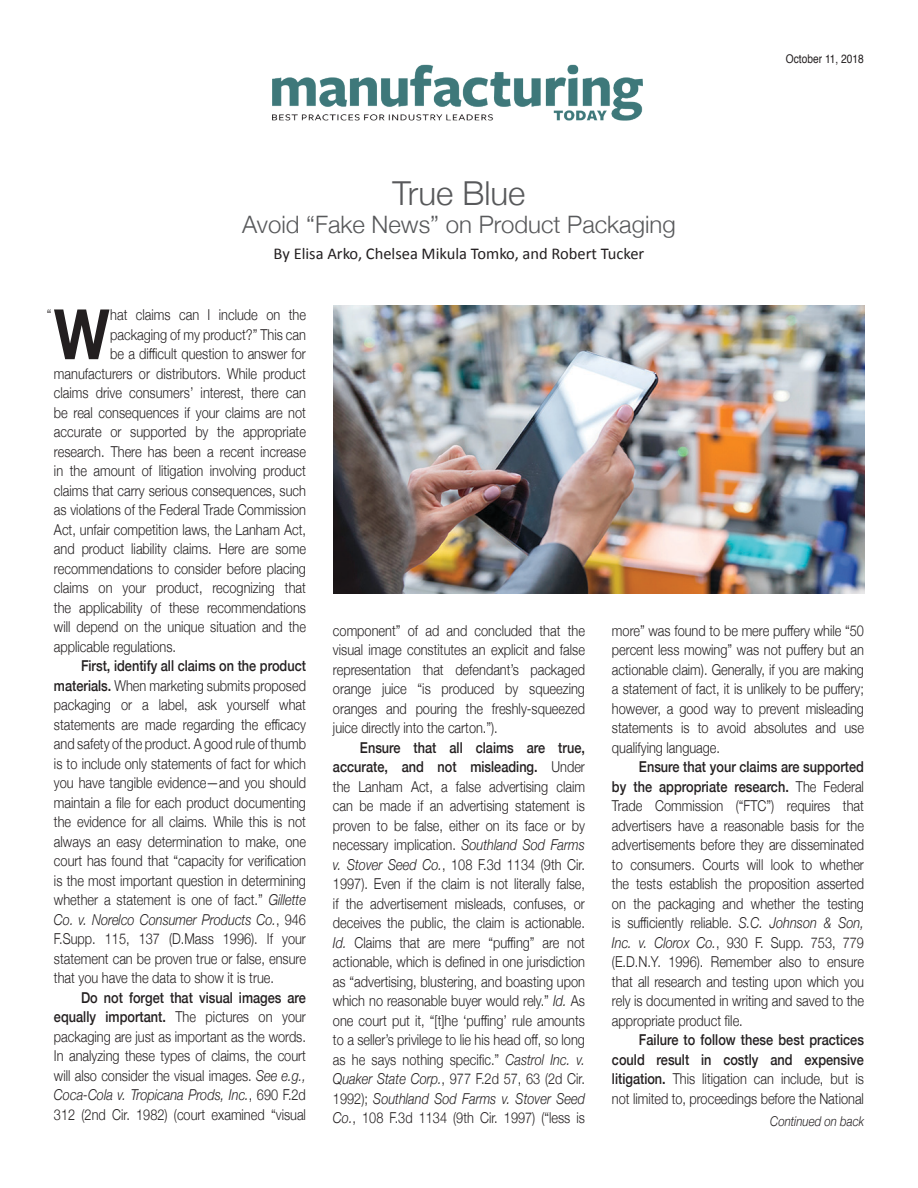
<style>
.page{position:relative;width:918px;height:1188px;background:#fff}
.page>*{position:absolute;margin:0;border:0;box-sizing:border-box;transform-origin:0 0}
.t1{font:700 69.6px "Helvetica Neue";color:#231f20;scale:.85 1}
.t2{font:300 33px "Helvetica Neue";color:#58595b}
.t3{font:300 24px "Helvetica Neue";color:#58595b}
.t4{font:16.5px "Calibri";color:#231f20}
.t5{font:300 15px/19.5px "Helvetica Neue";color:#231f20;text-align:justify;scale:.85 1}
.t6{font:500 15px/19.5px "Helvetica Neue";color:#231f20;text-align:justify;scale:.85 1}
.t7{font:italic 300 13.5px "Helvetica Neue";color:#231f20;scale:.85 1}
.t8{font:12px "Helvetica";color:#231f20;scale:.85 1}
.s1{font-weight:500}
.s2{font-style:italic}
.s3{font-weight:300}
</style>
<div class="page">
<img style="left:273px;top:64px;width:369px;height:57px">
<img style="left:333px;top:306px;width:532px;height:288px">
<h2 class="t2" style="left:393px;top:167px;width:134px">True Blue</h2>
<h3 class="t3" style="left:242px;top:206px;width:435px">Avoid “Fake News” on Product Packaging</h3>
<p class="t4" style="left:274px;top:243px;width:372px">By Elisa Arko, Chelsea Mikula Tomko, and Robert Tucker</p>
<p class="t8" style="left:786px;top:50px;width:93px">October 11, 2018</p>
<p class="t5" style="left:47px;top:304px;width:7px">“</p>
<h1 class="t1" style="left:54px;top:280px;width:67px">W</h1>
<p class="t5" style="left:110px;top:304px;width:232px">hat claims can I include on the</p>
<p class="t5" style="left:110px;top:324px;width:232px">packaging of my product?” This can</p>
<p class="t5" style="left:110px;top:343px;width:232px">be a difficult question to answer for</p>
<p class="t5" style="left:54px;top:363px;width:298px">manufacturers or distributors. While product</p>
<p class="t5" style="left:54px;top:382px;width:298px">claims drive consumers’ interest, there can</p>
<p class="t5" style="left:54px;top:402px;width:298px">be real consequences if your claims are not</p>
<p class="t5" style="left:54px;top:421px;width:298px">accurate or supported by the appropriate</p>
<p class="t5" style="left:54px;top:441px;width:298px">research. There has been a recent increase</p>
<p class="t5" style="left:54px;top:460px;width:298px">in the amount of litigation involving product</p>
<p class="t5" style="left:54px;top:480px;width:298px">claims that carry serious consequences, such</p>
<p class="t5" style="left:54px;top:499px;width:298px">as violations of the Federal Trade Commission</p>
<p class="t5" style="left:54px;top:519px;width:298px">Act, unfair competition laws, the Lanham Act,</p>
<p class="t5" style="left:54px;top:538px;width:298px">and product liability claims. Here are some</p>
<p class="t5" style="left:54px;top:558px;width:298px">recommendations to consider before placing</p>
<p class="t5" style="left:54px;top:577px;width:298px">claims on your product, recognizing that</p>
<p class="t5" style="left:54px;top:597px;width:298px">the applicability of these recommendations</p>
<p class="t5" style="left:54px;top:616px;width:298px">will depend on the unique situation and the</p>
<p class="t5" style="left:54px;top:636px;width:145px">applicable regulations.</p>
<p class="t5" style="left:54px;top:655px;width:298px;text-indent:27px"><span class="s1">First, identify all claims on the product materials.</span> When marketing submits proposed packaging or a label, ask yourself what statements are made regarding the efficacy and safety of the product. A good rule of thumb is to include only statements of fact for which you have tangible evidence—and you should maintain a file for each product documenting the evidence for all claims. While this is not always an easy determination to make, one court has found that “capacity for verification is the most important question in determining whether a statement is one of fact.” <span class="s2">Gillette Co. v. Norelco Consumer Products Co.</span>, 946<br>F.Supp. 115, 137 (D.Mass 1996). If your statement can be proven true or false, ensure that you have the data to show it is true.</p>
<p class="t5" style="left:54px;top:987px;width:298px;text-indent:27px"><span class="s1">Do not forget that visual images are equally important.</span> The pictures on your packaging are just as important as the words.<br>In analyzing these types of claims, the court will also consider the visual images. <span class="s2">See e.g., Coca-Cola v. Tropicana Prods, Inc.</span>, 690 F.2d 312 (2nd Cir. 1982) (court examined “visual</p>
<p class="t5" style="left:333px;top:619px;width:298px">component” of ad and concluded that the visual image constitutes an explicit and false representation that defendant’s packaged orange juice “is produced by squeezing oranges and pouring the freshly-squeezed juice directly into the carton.”).</p>
<p class="t5" style="left:333px;top:736px;width:298px;text-indent:27px"><span class="s1">Ensure that all claims are true, accurate, and not misleading.</span> Under the Lanham Act, a false advertising claim can be made if an advertising statement is proven to be false, either on its face or by necessary implication. <span class="s2">Southland Sod Farms v. Stover Seed Co.</span>, 108 F.3d 1134 (9th Cir.<br>1997). Even if the claim is not literally false, if the advertisement misleads, confuses, or deceives the public, the claim is actionable.<br><span class="s2">Id.</span> Claims that are mere “puffing” are not actionable, which is defined in one jurisdiction as “advertising, blustering, and boasting upon which no reasonable buyer would rely.” <span class="s2">Id.</span> As one court put it, “[t]he ‘puffing’ rule amounts to a seller’s privilege to lie his head off, so long as he says nothing specific.” <span class="s2">Castrol Inc. v.<br>Quaker State Corp.</span>, 977 F.2d 57, 63 (2d Cir.<br>1992); <span class="s2">Southland Sod Farms v. Stover Seed Co.</span>, 108 F.3d 1134 (9th Cir. 1997) (“less is</p>
<p class="t5" style="left:612px;top:619px;width:298px">more” was found to be mere puffery while “50 percent less mowing” was not puffery but an actionable claim). Generally, if you are making a statement of fact, it is unlikely to be puffery; however, a good way to prevent misleading statements is to avoid absolutes and use qualifying language.</p>
<p class="t5" style="left:612px;top:756px;width:298px;text-indent:27px"><span class="s1">Ensure that your claims are supported by the appropriate research.</span> The Federal Trade Commission (“FTC”) requires that advertisers have a reasonable basis for the advertisements before they are disseminated to consumers. Courts will look to whether the tests establish the proposition asserted on the packaging and whether the testing is sufficiently reliable. <span class="s2">S.C. Johnson &amp; Son, Inc. v. Clorox Co.</span>, 930 F. Supp. 753, 779 (E.D.N.Y. 1996). Remember also to ensure that all research and testing upon which you rely is documented in writing and saved to the appropriate product file.</p>
<p class="t6" style="left:612px;top:1029px;width:298px;text-indent:27px">Failure to follow these best practices could result in costly and expensive litigation. <span class="s3">This litigation can include, but is not limited to, proceedings before the National</span></p>
<p class="t7" style="left:770px;top:1110px;width:112px">Continued on back</p>
</div>
